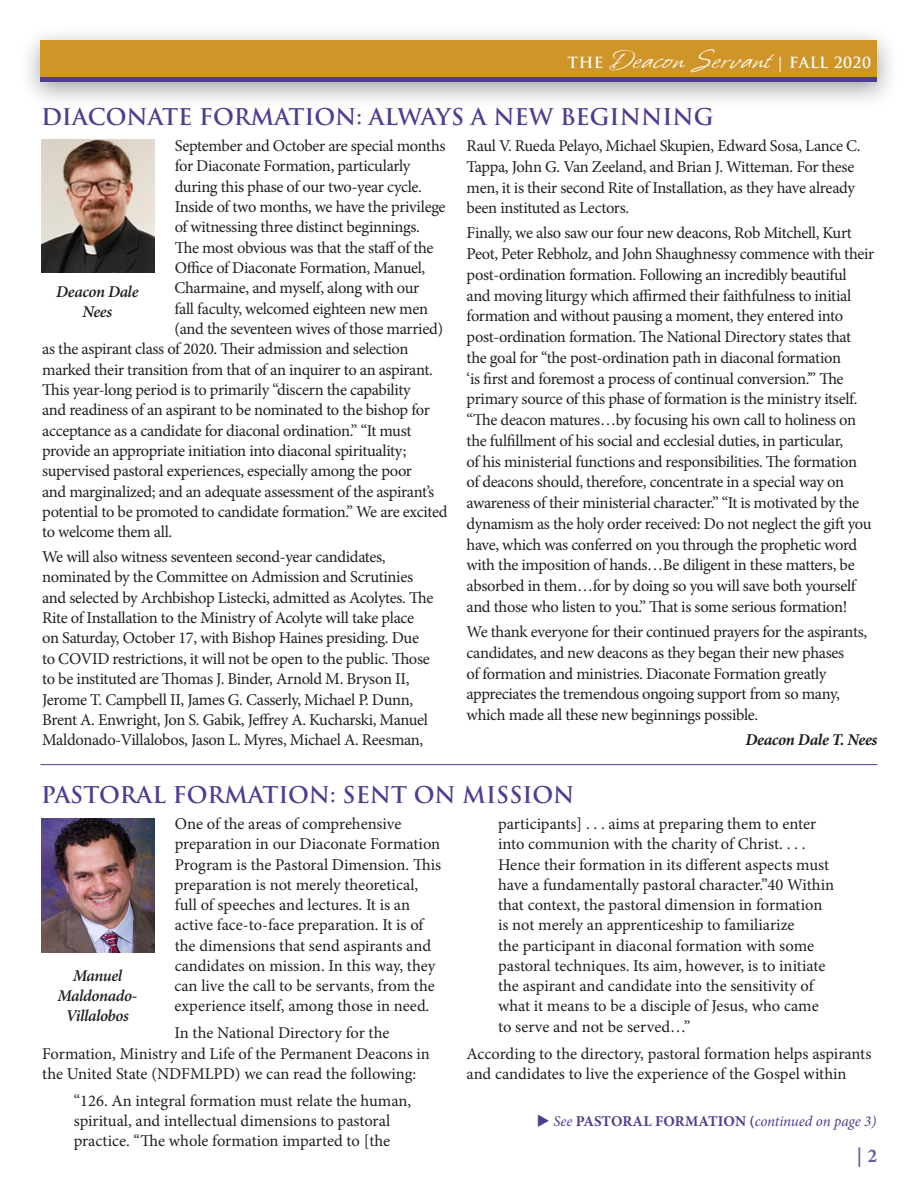
<style>
.page{position:relative;width:918px;height:1188px;background:#fff}
.page>*{position:absolute;margin:0;border:0;box-sizing:border-box;transform-origin:0 0}
.t1{font:30px "Whisper ROB";letter-spacing:.03em;color:#fff}
.t2{font:700 22.5px "Trajan Pro";color:#513c90}
.t3{font:700 19.5px "Minion Pro";color:#6b5aa0}
.t4{font:16.5px/20.7px "Minion Pro";letter-spacing:-.02em;color:#231f20}
.t5{font:16.5px/20.2px "Minion Pro";color:#231f20}
.t6{font:italic 600 16.5px/20.2px "Minion Pro";letter-spacing:-.025em;color:#231f20;text-align:center}
.t7{font:italic 700 16.5px "Minion Pro";letter-spacing:-.02em;color:#231f20}
.t8{font:italic 15px "Minion Pro";letter-spacing:-.01em;color:#513c90}
.s1{font-family:"Trajan Pro";font-weight:700;font-size:15px}
.s2{font-weight:700;font-style:normal}
</style>
<div class="page">
<div style="left:19px;top:25px;width:881px;height:85px;background:#231f20;opacity:.42"></div>
<div style="left:40px;top:40px;width:838px;height:42px;background:#d09529"></div>
<hr style="left:40px;top:78px;width:838px;height:4px;background:#513c90">
<img style="left:42px;top:139px;width:113px;height:134px">
<img style="left:42px;top:818px;width:113px;height:134px">
<hr style="left:40px;top:764px;width:838px;height:1px;background:#513c90">
<p class="t1" style="left:568px;top:45px;width:305px"><span class="s1">THE</span> Deacon Servant <span class="s1">| FALL 2020</span></p>
<p class="t2" style="left:41px;top:103px;width:674px">DIACONATE FORMATION: ALWAYS A NEW BEGINNING</p>
<p class="t4" style="left:175px;top:135px;width:272px">September and October are special months</p>
<p class="t4" style="left:175px;top:156px;width:237px">for Diaconate Formation, particularly</p>
<p class="t4" style="left:175px;top:176px;width:249px">during this phase of our two-year cycle.</p>
<p class="t4" style="left:175px;top:196px;width:272px">Inside of two months, we have the privilege</p>
<p class="t4" style="left:175px;top:217px;width:247px">of witnessing three distinct beginnings.</p>
<p class="t4" style="left:175px;top:237px;width:260px">The most obvious was that the staff of the</p>
<p class="t4" style="left:175px;top:258px;width:252px">Office of Diaconate Formation, Manuel,</p>
<p class="t4" style="left:175px;top:278px;width:246px">Charmaine, and myself, along with our</p>
<p class="t4" style="left:175px;top:298px;width:255px">fall faculty, welcomed eighteen new men</p>
<p class="t4" style="left:175px;top:319px;width:270px">(and the seventeen wives of those married)</p>
<p class="t4" style="left:42px;top:339px;width:368px">as the aspirant class of 2020. Their admission and selection</p>
<p class="t4" style="left:42px;top:359px;width:392px">marked their transition from that of an inquirer to an aspirant.</p>
<p class="t4" style="left:42px;top:380px;width:370px">This year-long period is to primarily “discern the capability</p>
<p class="t4" style="left:42px;top:400px;width:389px">and readiness of an aspirant to be nominated to the bishop for</p>
<p class="t4" style="left:42px;top:420px;width:371px">acceptance as a candidate for diaconal ordination.” “It must</p>
<p class="t4" style="left:42px;top:441px;width:366px">provide an appropriate initiation into diaconal spirituality;</p>
<p class="t4" style="left:42px;top:461px;width:371px">supervised pastoral experiences, especially among the poor</p>
<p class="t4" style="left:42px;top:481px;width:393px">and marginalized; and an adequate assessment of the aspirant’s</p>
<p class="t4" style="left:42px;top:502px;width:407px">potential to be promoted to candidate formation.” We are excited</p>
<p class="t4" style="left:42px;top:522px;width:132px">to welcome them all.</p>
<p class="t4" style="left:42px;top:547px;width:393px">We will also witness seventeen second-year candidates, nominated by the Committee on Admission and Scrutinies and selected by Archbishop Listecki, admitted as Acolytes. The Rite of Installation to the Ministry of Acolyte will take place on Saturday, October 17, with Bishop Haines presiding. Due to COVID restrictions, it will not be open to the public. Those to be instituted are Thomas J. Binder, Arnold M. Bryson II, Jerome T. Campbell II, James G. Casserly, Michael P. Dunn, Brent A. Enwright, Jon S. Gabik, Jeffrey A. Kucharski, Manuel Maldonado-Villalobos, Jason L. Myres, Michael A. Reesman,</p>
<p class="t6" style="left:56px;top:281px;width:84px">Deacon Dale<br>Nees</p>
<p class="t4" style="left:467px;top:135px;width:396px">Raul V. Rueda Pelayo, Michael Skupien, Edward Sosa, Lance C.<br>Tappa, John G. Van Zeeland, and Brian J. Witteman. For these men, it is their second Rite of Installation, as they have already been instituted as Lectors.</p>
<p class="t4" style="left:467px;top:223px;width:409px">Finally, we also saw our four new deacons, Rob Mitchell, Kurt Peot, Peter Rebholz, and John Shaughnessy commence with their post-ordination formation. Following an incredibly beautiful and moving liturgy which affirmed their faithfulness to initial formation and without pausing a moment, they entered into post-ordination formation. The National Directory states that the goal for “the post-ordination path in diaconal formation<br>‘is first and foremost a process of continual conversion.’” The primary source of this phase of formation is the ministry itself. “The deacon matures…by focusing his own call to holiness on the fulfillment of his social and ecclesial duties, in particular,<br>of his ministerial functions and responsibilities. The formation<br>of deacons should, therefore, concentrate in a special way on awareness of their ministerial character.” “It is motivated by the dynamism as the holy order received: Do not neglect the gift you have, which was conferred on you through the prophetic word with the imposition of hands…Be diligent in these matters, be absorbed in them…for by doing so you will save both yourself and those who listen to you.” That is some serious formation!</p>
<p class="t4" style="left:467px;top:622px;width:402px">We thank everyone for their continued prayers for the aspirants, candidates, and new deacons as they began their new phases<br>of formation and ministries. Diaconate Formation greatly appreciates the tremendous ongoing support from so many, which made all these new beginnings possible.</p>
<p class="t7" style="left:745px;top:728px;width:134px">Deacon Dale T. Nees</p>
<p class="t2" style="left:41px;top:781px;width:535px">PASTORAL FORMATION: SENT ON MISSION</p>
<p class="t4" style="left:175px;top:814px;width:268px;line-height:20.2px">One of the areas of comprehensive preparation in our Diaconate Formation Program is the Pastoral Dimension. This preparation is not merely theoretical, full of speeches and lectures. It is an active face-to-face preparation. It is of the dimensions that send aspirants and candidates on mission. In this way, they can live the call to be servants, from the experience itself, among those in need.</p>
<p class="t4" style="left:42px;top:1023px;width:389px;line-height:20.2px;text-indent:132px">In the National Directory for the<br>Formation, Ministry and Life of the Permanent Deacons in the United State (NDFMLPD) we can read the following:</p>
<p class="t4" style="left:74px;top:1091px;width:339px;line-height:20.2px">“126. An integral formation must relate the human, spiritual, and intellectual dimensions to pastoral practice. “The whole formation imparted to [the</p>
<p class="t6" style="left:58px;top:965px;width:81px">Manuel<br>Maldonado-<br>Villalobos</p>
<p class="t4" style="left:498px;top:814px;width:338px;line-height:20.2px">participants] . . . aims at preparing them to enter into communion with the charity of Christ. . . .<br>Hence their formation in its different aspects must have a fundamentally pastoral character.”40 Within that context, the pastoral dimension in formation is not merely an apprenticeship to familiarize<br>the participant in diaconal formation with some pastoral techniques. Its aim, however, is to initiate the aspirant and candidate into the sensitivity of what it means to be a disciple of Jesus, who came to serve and not be served…”</p>
<p class="t5" style="left:467px;top:1043px;width:406px">According to the directory, pastoral formation helps aspirants and candidates to live the experience of the Gospel within</p>
<p class="t8" style="left:537px;top:1111px;width:341px">◆ See <span class="s2">PASTORAL FORMATION (</span>continued on page 3)</p>
<p class="t3" style="left:857px;top:1142px;width:22px">| 2</p>
</div>
